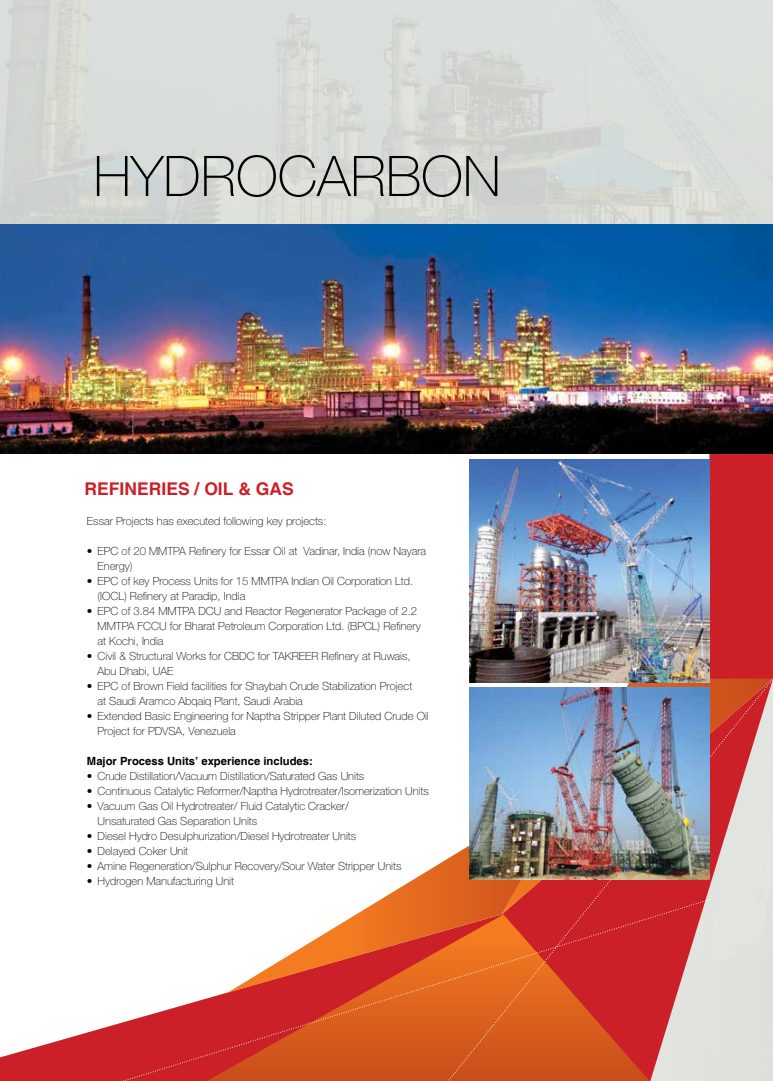
<style>
.page{position:relative;width:773px;height:1081px;background:#fff}
.page>*{position:absolute;margin:0;border:0;box-sizing:border-box;transform-origin:0 0}
.t1{font:100 56.12px "Helvetica Neue LT Std";color:#000}
.t2{font:700 17.5px "Helvetica";color:#cb2027}
.t3{font:100 11.25px/15px "Helvetica Neue LT Std";color:#000}
.t4{font:700 11.25px "Helvetica";color:#000}
</style>
<div class="page">
<img style="left:0;top:0;width:773px;height:453px">
<img style="left:772px;top:679px;width:1px;height:402px">
<div style="left:0;top:0;width:772px;height:225px;background:linear-gradient(to right,#d5d9d5,#daded9)"></div>
<svg style="left:0;top:1030px;width:95px;height:51px;fill:#cb2027"></svg>
<svg style="left:381px;top:863px;width:59px;height:36px"></svg>
<svg style="left:440px;top:679px;width:332px;height:402px"></svg>
<img style="left:709px;top:200px;width:64px;height:479px">
<svg style="left:95px;top:899px;width:614px;height:182px"></svg>
<img style="left:469px;top:459px;width:240px;height:223px">
<img style="left:469px;top:688px;width:240px;height:192px">
<h1 class="t1" style="left:93px;top:144px;width:409px">HYDROCARBON</h1>
<h2 class="t2" style="left:85px;top:478px;width:211px">REFINERIES / OIL &amp; GAS</h2>
<p class="t3" style="left:87px;top:513px;width:241px">Essar Projects has executed following key projects:</p>
<p class="t3" style="left:98px;top:543px;width:330px;text-indent:-11px">• EPC of 20 MMTPA Refinery for Essar Oil at Vadinar, India (now Nayara<br>Energy)</p>
<p class="t3" style="left:98px;top:573px;width:317px;text-indent:-11px">• EPC of key Process Units for 15 MMTPA Indian Oil Corporation Ltd. (IOCL) Refinery at Paradip, India</p>
<p class="t3" style="left:98px;top:603px;width:324px;text-indent:-11px">• EPC of 3.84 MMTPA DCU and Reactor Regenerator Package of 2.2<br>MMTPA FCCU for Bharat Petroleum Corporation Ltd. (BPCL) Refinery at Kochi, India</p>
<p class="t3" style="left:98px;top:648px;width:314px;text-indent:-11px">• Civil &amp; Structural Works for CBDC for TAKREER Refinery at Ruwais,<br>Abu Dhabi, UAE</p>
<p class="t3" style="left:98px;top:678px;width:316px;text-indent:-11px">• EPC of Brown Field facilities for Shaybah Crude Stabilization Project at Saudi Aramco Abqaiq Plant, Saudi Arabia</p>
<p class="t3" style="left:98px;top:708px;width:332px;text-indent:-11px">• Extended Basic Engineering for Naptha Stripper Plant Diluted Crude Oil<br>Project for PDVSA, Venezuela</p>
<p class="t4" style="left:87px;top:754px;width:227px">Major Process Units’ experience includes:</p>
<p class="t3" style="left:87px;top:768px;width:279px">• Crude Distillation/Vacuum Distillation/Saturated Gas Units</p>
<p class="t3" style="left:87px;top:783px;width:343px">• Continuous Catalytic Reformer/Naptha Hydrotreater/Isomerization Units</p>
<p class="t3" style="left:98px;top:798px;width:252px;text-indent:-11px">• Vacuum Gas Oil Hydrotreater/ Fluid Catalytic Cracker/<br>Unsaturated Gas Separation Units</p>
<p class="t3" style="left:87px;top:828px;width:271px">• Diesel Hydro Desulphurization/Diesel Hydrotreater Units</p>
<p class="t3" style="left:87px;top:843px;width:103px">• Delayed Coker Unit</p>
<p class="t3" style="left:87px;top:858px;width:316px">• Amine Regeneration/Sulphur Recovery/Sour Water Stripper Units</p>
<p class="t3" style="left:87px;top:873px;width:148px">• Hydrogen Manufacturing Unit</p>
</div>
